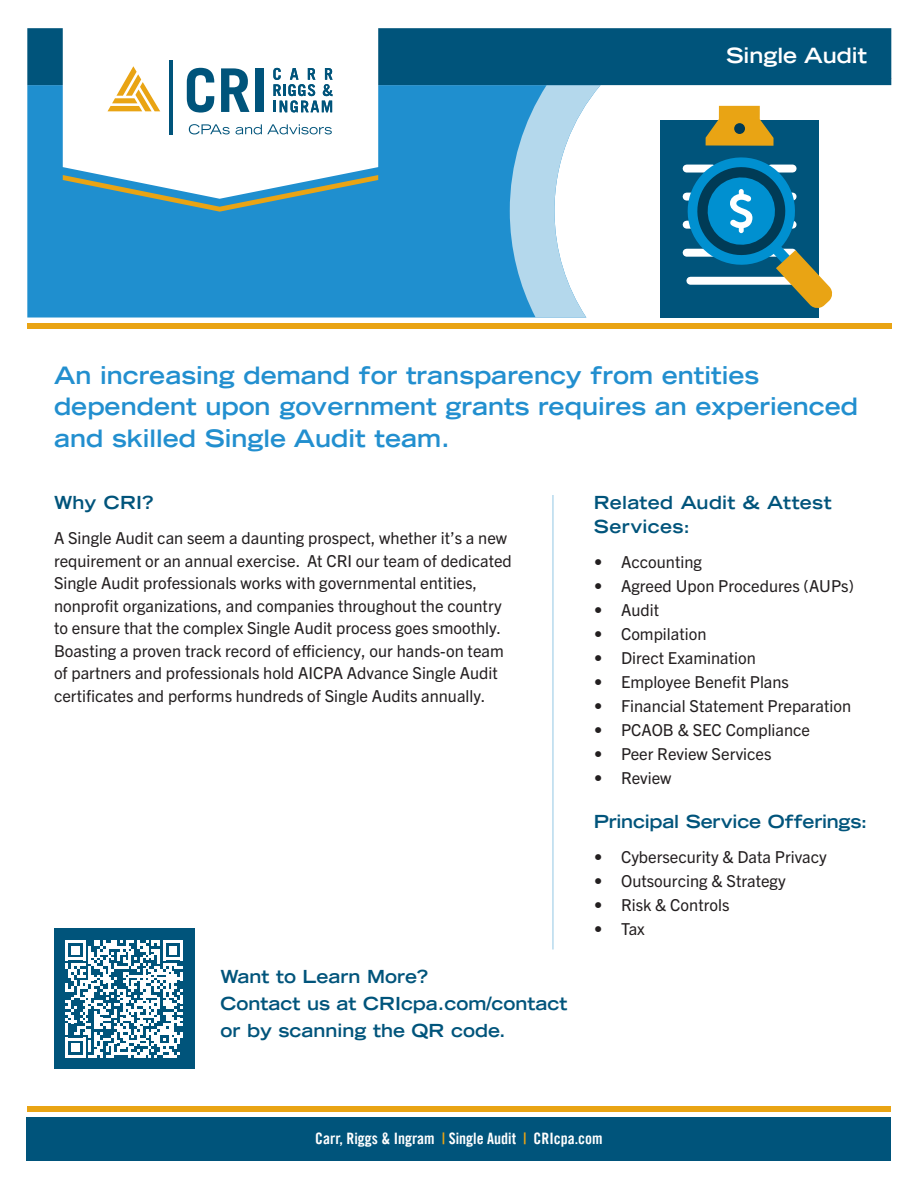
<style>
.page{position:relative;width:918px;height:1188px;background:#fff}
.page>*{position:absolute;margin:0;border:0;box-sizing:border-box;transform-origin:0 0}
.Red-_Top_Large_Subhe{font:700 expanded 24px/31.5px "Trade Gothic LT Std";color:#228fcf}
.Top_Header_Title-_Wh{font:700 expanded 21px "Trade Gothic LT Std";color:#fff}
.QR_Code{font:700 expanded 18px/27px "Trade Gothic LT Std";color:#00547b}
.List_TITLE_-_Related{font:700 expanded 18px/24px "Trade Gothic LT Std";color:#00547b}
.Paragraph__Body_Text{font:16.5px/22.5px "Trade Gothic Next LT Pro";color:#231f20}
.t1{font:15.75px "Trade Gothic LT Std Bd Cn 20";color:#fff}
.s1{color:#e9a414}
</style>
<div class="page">
<div style="left:27px;top:85px;width:483px;height:233px;background:#1f8fcf"></div>
<div style="left:27px;top:1118px;width:864px;height:43px;background:#00547b"></div>
<div style="left:27px;top:1106px;width:864px;height:6px;background:#e9a414"></div>
<div style="left:27px;top:324px;width:864px;height:5px;background:#e9a414"></div>
<svg style="left:510px;top:85px;width:91px;height:233px"></svg>
<div style="left:27px;top:28px;width:864px;height:57px;background:#00547b"></div>
<svg style="left:63px;top:199px;width:315px;height:13px;background:#3791b8"></svg>
<svg style="left:63px;top:28px;width:315px;height:171px"></svg>
<hr style="left:169px;top:60px;width:4px;height:75px;background:#00547b">
<svg style="left:187px;top:68px;width:27px;height:45px"></svg>
<svg style="left:221px;top:68px;width:29px;height:44px"></svg>
<div style="left:255px;top:68px;width:8px;height:44px;background:#00547b"></div>
<svg style="left:189px;top:124px;width:41px;height:10px"></svg>
<svg style="left:236px;top:124px;width:96px;height:10px"></svg>
<svg style="left:273px;top:68px;width:60px;height:44px"></svg>
<svg style="left:108px;top:66px;width:52px;height:45px"></svg>
<hr style="left:552px;top:495px;width:2px;height:455px;background:#b7daed">
<div style="left:54px;top:929px;width:140px;height:140px;background:#00547b"></div>
<svg style="left:65px;top:940px;width:118px;height:118px"></svg>
<div style="left:660px;top:120px;width:159px;height:197px;background:#00547b"></div>
<svg style="left:682px;top:106px;width:150px;height:202px"></svg>
<p class="Top_Header_Title-_Wh" style="left:726px;top:42px;width:142px">Single Audit</p>
<p class="Red-_Top_Large_Subhe" style="left:54px;top:359px;width:806px">An increasing demand for transparency from entities dependent upon government grants requires an experienced and skilled Single Audit team.</p>
<p class="List_TITLE_-_Related" style="left:54px;top:490px;width:101px">Why CRI?</p>
<p class="Paragraph__Body_Text" style="left:54px;top:526px;width:459px">A Single Audit can seem a daunting prospect, whether it’s a new requirement or an annual exercise. At CRI our team of dedicated Single Audit professionals works with governmental entities, nonprofit organizations, and companies throughout the country to ensure that the complex Single Audit process goes smoothly.<br>Boasting a proven track record of efficiency, our hands-on team of partners and professionals hold AICPA Advance Single Audit certificates and performs hundreds of Single Audits annually.</p>
<p class="QR_Code" style="left:221px;top:963px;width:209px">Want to Learn More?</p>
<p class="QR_Code" style="left:221px;top:990px;width:348px">Contact us at CRIcpa.com/contact or by scanning the QR code.</p>
<p class="List_TITLE_-_Related" style="left:594px;top:490px;width:239px">Related Audit &amp; Attest<br>Services:</p>
<p class="Paragraph__Body_Text" style="left:594px;top:550px;width:109px">• Accounting</p>
<p class="Paragraph__Body_Text" style="left:594px;top:574px;width:262px">• Agreed Upon Procedures (AUPs)</p>
<p class="Paragraph__Body_Text" style="left:594px;top:598px;width:67px">• Audit</p>
<p class="Paragraph__Body_Text" style="left:594px;top:622px;width:114px">• Compilation</p>
<p class="Paragraph__Body_Text" style="left:594px;top:646px;width:163px">• Direct Examination</p>
<p class="Paragraph__Body_Text" style="left:594px;top:670px;width:197px">• Employee Benefit Plans</p>
<p class="Paragraph__Body_Text" style="left:594px;top:694px;width:259px">• Financial Statement Preparation</p>
<p class="Paragraph__Body_Text" style="left:594px;top:718px;width:218px">• PCAOB &amp; SEC Compliance</p>
<p class="Paragraph__Body_Text" style="left:594px;top:742px;width:179px">• Peer Review Services</p>
<p class="Paragraph__Body_Text" style="left:594px;top:766px;width:79px">• Review</p>
<p class="List_TITLE_-_Related" style="left:594px;top:809px;width:275px">Principal Service Offerings:</p>
<p class="Paragraph__Body_Text" style="left:594px;top:845px;width:234px">• Cybersecurity &amp; Data Privacy</p>
<p class="Paragraph__Body_Text" style="left:594px;top:869px;width:193px">• Outsourcing &amp; Strategy</p>
<p class="Paragraph__Body_Text" style="left:594px;top:893px;width:137px">• Risk &amp; Controls</p>
<p class="Paragraph__Body_Text" style="left:594px;top:917px;width:52px">• Tax</p>
<p class="t1" style="left:315px;top:1129px;width:289px">Carr, Riggs &amp; Ingram <span class="s1">|</span> Single Audit <span class="s1">|</span> CRIcpa.com</p>
</div>
